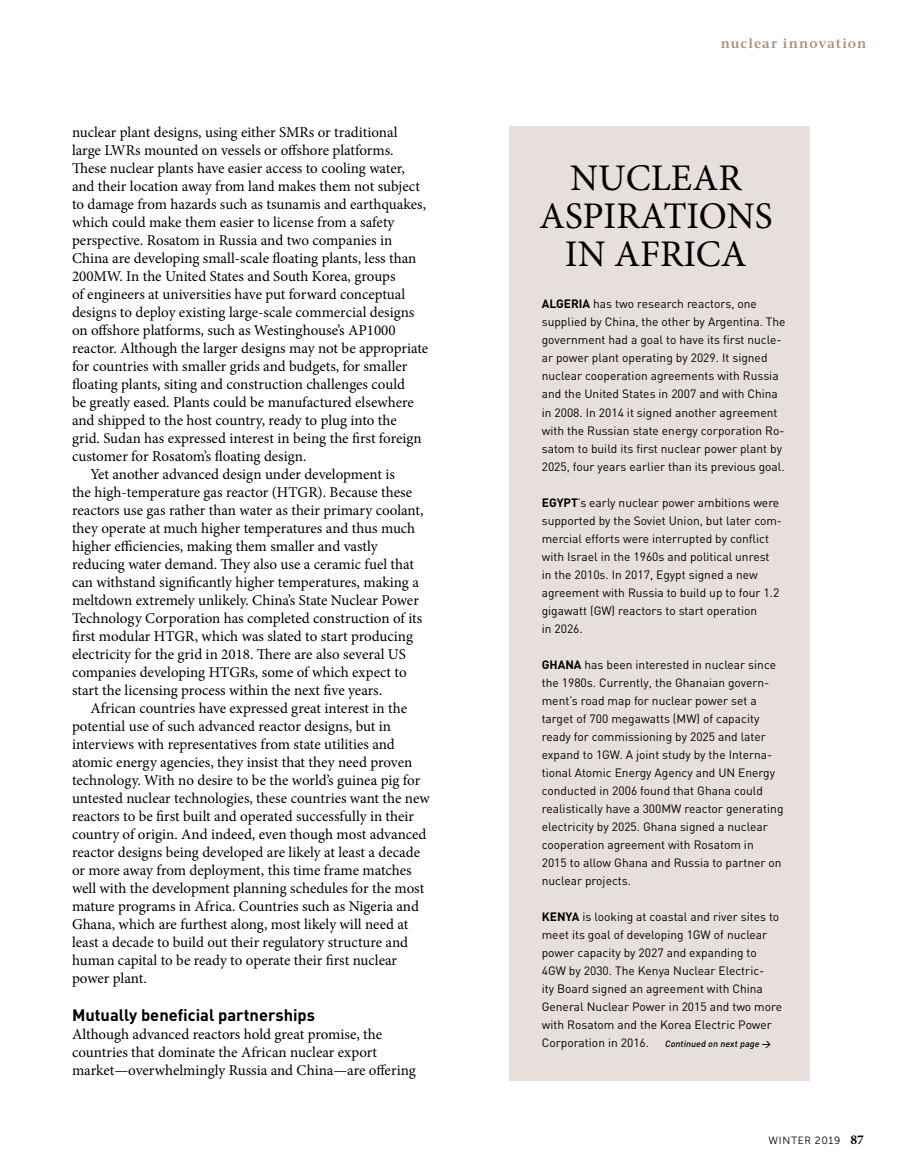
<style>
.page{position:relative;width:918px;height:1175px;background:#fff}
.page>*{position:absolute;margin:0;border:0;box-sizing:border-box;transform-origin:0 0}
.t1{font:37.65px/37.7px "Minion Pro";color:#000;text-align:center}
.t2{font:700 16.5px "DIN";color:#000}
.t3{font:15px/18px "Minion Pro";color:#000}
.t4{font:600 13.5px "Stone Serif";letter-spacing:.075em;color:#ad8d81}
.t5{font:12px/18px "DIN";color:#000}
.t6{font:10.5px "Museo Sans 300";letter-spacing:.065em;color:#000}
.t7{font:500 9px "DIN";color:#000}
.s1{font-weight:700}
.s2{font-family:"Minion Pro";font-weight:700;font-size:13.5px}
</style>
<div class="page">
<div style="left:510px;top:126px;width:300px;height:954px;background:#e7dfdb"></div>
<p class="t3" style="left:72px;top:123px;width:327px">nuclear plant designs, using either SMRs or traditional</p>
<p class="t3" style="left:72px;top:141px;width:323px">large LWRs mounted on vessels or offshore platforms.</p>
<p class="t3" style="left:72px;top:159px;width:334px">These nuclear plants have easier access to cooling water,</p>
<p class="t3" style="left:72px;top:177px;width:349px">and their location away from land makes them not subject</p>
<p class="t3" style="left:72px;top:195px;width:356px">to damage from hazards such as tsunamis and earthquakes,</p>
<p class="t3" style="left:72px;top:213px;width:324px">which could make them easier to license from a safety</p>
<p class="t3" style="left:72px;top:231px;width:322px">perspective. Rosatom in Russia and two companies in</p>
<p class="t3" style="left:72px;top:249px;width:346px">China are developing small-scale floating plants, less than</p>
<p class="t3" style="left:72px;top:267px;width:325px">200MW. In the United States and South Korea, groups</p>
<p class="t3" style="left:72px;top:285px;width:335px">of engineers at universities have put forward conceptual</p>
<p class="t3" style="left:72px;top:303px;width:344px">designs to deploy existing large-scale commercial designs</p>
<p class="t3" style="left:72px;top:321px;width:325px">on offshore platforms, such as Westinghouse’s AP1000</p>
<p class="t3" style="left:72px;top:339px;width:358px">reactor. Although the larger designs may not be appropriate</p>
<p class="t3" style="left:72px;top:357px;width:337px">for countries with smaller grids and budgets, for smaller</p>
<p class="t3" style="left:72px;top:375px;width:335px">floating plants, siting and construction challenges could</p>
<p class="t3" style="left:72px;top:393px;width:343px">be greatly eased. Plants could be manufactured elsewhere</p>
<p class="t3" style="left:72px;top:411px;width:326px">and shipped to the host country, ready to plug into the</p>
<p class="t3" style="left:72px;top:429px;width:351px">grid. Sudan has expressed interest in being the first foreign</p>
<p class="t3" style="left:72px;top:447px;width:236px">customer for Rosatom’s floating design.</p>
<p class="t3" style="left:90px;top:465px;width:306px">Yet another advanced design under development is</p>
<p class="t3" style="left:72px;top:483px;width:342px">the high-temperature gas reactor (HTGR). Because these</p>
<p class="t3" style="left:72px;top:501px;width:353px">reactors use gas rather than water as their primary coolant,</p>
<p class="t3" style="left:72px;top:519px;width:345px">they operate at much higher temperatures and thus much</p>
<p class="t3" style="left:72px;top:537px;width:307px">higher efficiencies, making them smaller and vastly</p>
<p class="t3" style="left:72px;top:555px;width:344px">reducing water demand. They also use a ceramic fuel that</p>
<p class="t3" style="left:72px;top:573px;width:348px">can withstand significantly higher temperatures, making a</p>
<p class="t3" style="left:72px;top:591px;width:348px">meltdown extremely unlikely. China’s State Nuclear Power</p>
<p class="t3" style="left:72px;top:609px;width:352px">Technology Corporation has completed construction of its</p>
<p class="t3" style="left:72px;top:627px;width:343px">first modular HTGR, which was slated to start producing</p>
<p class="t3" style="left:72px;top:645px;width:336px">electricity for the grid in 2018. There are also several US</p>
<p class="t3" style="left:72px;top:663px;width:336px">companies developing HTGRs, some of which expect to</p>
<p class="t3" style="left:72px;top:681px;width:312px">start the licensing process within the next five years.</p>
<p class="t3" style="left:90px;top:699px;width:318px">African countries have expressed great interest in the</p>
<p class="t3" style="left:72px;top:717px;width:321px">potential use of such advanced reactor designs, but in</p>
<p class="t3" style="left:72px;top:735px;width:324px">interviews with representatives from state utilities and</p>
<p class="t3" style="left:72px;top:753px;width:342px">atomic energy agencies, they insist that they need proven</p>
<p class="t3" style="left:72px;top:771px;width:350px">technology. With no desire to be the world’s guinea pig for</p>
<p class="t3" style="left:72px;top:789px;width:360px">untested nuclear technologies, these countries want the new</p>
<p class="t3" style="left:72px;top:807px;width:344px">reactors to be first built and operated successfully in their</p>
<p class="t3" style="left:72px;top:825px;width:356px">country of origin. And indeed, even though most advanced</p>
<p class="t3" style="left:72px;top:843px;width:350px">reactor designs being developed are likely at least a decade</p>
<p class="t3" style="left:72px;top:861px;width:341px">or more away from deployment, this time frame matches</p>
<p class="t3" style="left:72px;top:879px;width:354px">well with the development planning schedules for the most</p>
<p class="t3" style="left:72px;top:897px;width:349px">mature programs in Africa. Countries such as Nigeria and</p>
<p class="t3" style="left:72px;top:915px;width:338px">Ghana, which are furthest along, most likely will need at</p>
<p class="t3" style="left:72px;top:933px;width:338px">least a decade to build out their regulatory structure and</p>
<p class="t3" style="left:72px;top:951px;width:327px">human capital to be ready to operate their first nuclear</p>
<p class="t3" style="left:72px;top:969px;width:76px">power plant.</p>
<p class="t2" style="left:72px;top:1004px;width:245px">Mutually beneficial partnerships</p>
<p class="t3" style="left:72px;top:1025px;width:345px">Although advanced reactors hold great promise, the countries that dominate the African nuclear export market—overwhelmingly Russia and China—are offering</p>
<p class="t4" style="left:721px;top:35px;width:147px">nuclear innovation</p>
<h1 class="t1" style="left:539px;top:160px;width:235px">NUCLEAR<br>ASPIRATIONS<br>IN AFRICA</h1>
<p class="t5" style="left:542px;top:295px;width:245px"><span class="s1">ALGERIA</span> has two research reactors, one supplied by China, the other by Argentina. The government had a goal to have its first nucle&shy;ar power plant operating by 2029. It signed nuclear cooperation agreements with Russia and the United States in 2007 and with China in 2008. In 2014 it signed another agreement with the Russian state energy corporation Ro&shy;satom to build its first nuclear power plant by 2025, four years earlier than its previous goal.</p>
<p class="t5" style="left:542px;top:493px;width:242px"><span class="s1">EGYPT</span>’s early nuclear power ambitions were supported by the Soviet Union, but later com&shy;mercial efforts were interrupted by conflict with Israel in the 1960s and political unrest in the 2010s. In 2017, Egypt signed a new agreement with Russia to build up to four 1.2 gigawatt (GW) reactors to start operation<br>in 2026.</p>
<p class="t5" style="left:542px;top:655px;width:243px"><span class="s1">GHANA</span> has been interested in nuclear since the 1980s. Currently, the Ghanaian govern&shy;ment’s road map for nuclear power set a target of 700 megawatts (MW) of capacity ready for commissioning by 2025 and later expand to 1GW. A joint study by the Interna&shy;tional Atomic Energy Agency and UN Energy conducted in 2006 found that Ghana could realistically have a 300MW reactor generating electricity by 2025. Ghana signed a nuclear cooperation agreement with Rosatom in<br>2015 to allow Ghana and Russia to partner on nuclear projects.</p>
<p class="t5" style="left:542px;top:907px;width:242px"><span class="s1">KENYA</span> is looking at coastal and river sites to meet its goal of developing 1GW of nuclear power capacity by 2027 and expanding to 4GW by 2030. The Kenya Nuclear Electric-<br>ity Board signed an agreement with China General Nuclear Power in 2015 and two more with Rosatom and the Korea Electric Power Corporation in 2016.</p>
<p class="t7" style="left:665px;top:1037px;width:109px">Continued on next page &gt;</p>
<p class="t6" style="left:768px;top:1135px;width:97px">WINTER 2019 <span class="s2">87</span></p>
</div>
